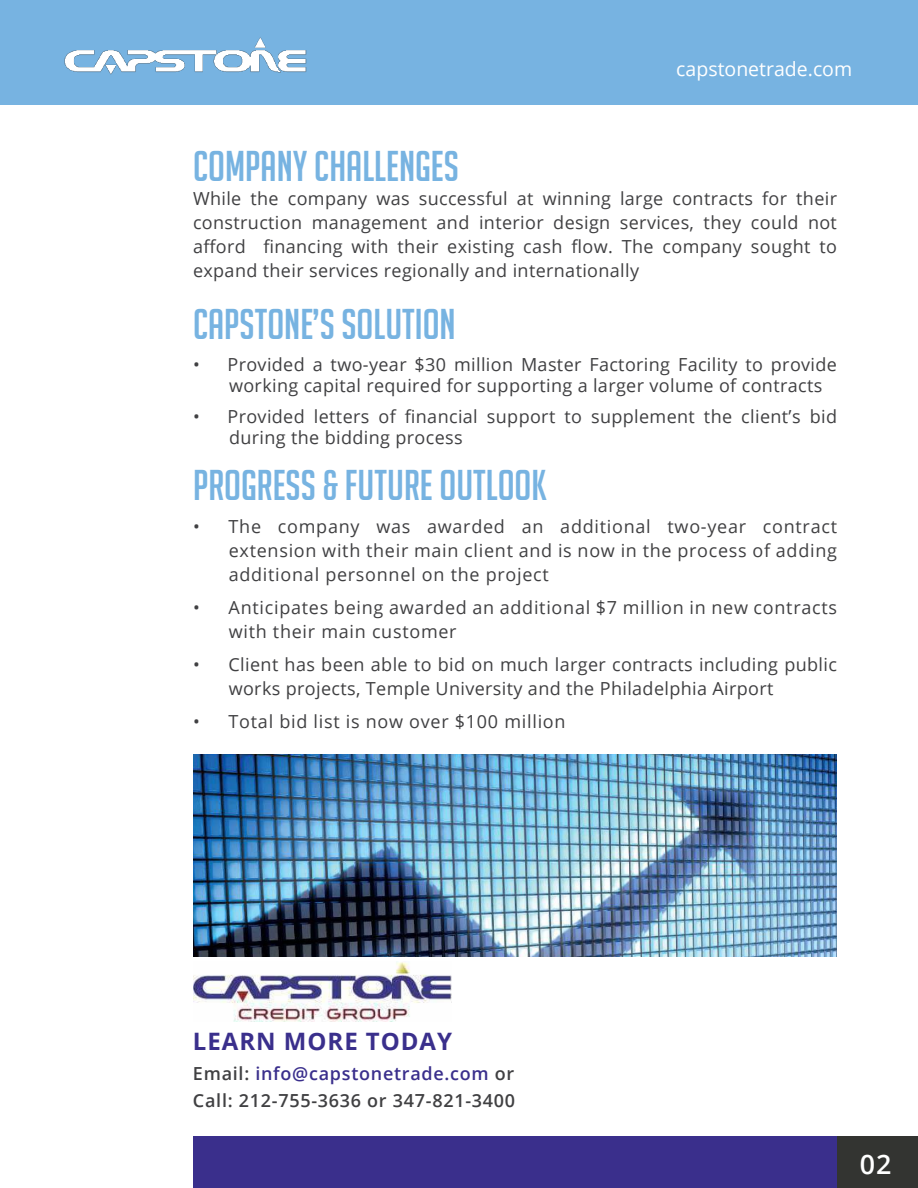
<style>
.page{position:relative;width:918px;height:1188px;background:#fff}
.page>*{position:absolute;margin:0;border:0;box-sizing:border-box;transform-origin:0 0}
.t1{font:42px "Big Noodle Titling";color:#77b3e1}
.t2{font:600 26.85px "Open Sans";color:#fff}
.t3{font:700 24px "Open Sans";letter-spacing:.04em;color:#3a2f8c}
.t4{font:19.5px "Open Sans";color:#fff}
.t5{font:18px/24px "Open Sans";letter-spacing:.02em;color:#404042}
.t6{font:18px/24px "Open Sans";letter-spacing:.04em;color:#404042}
.t7{font:600 18px/27px "Open Sans";letter-spacing:.04em;color:#404042}
.s1{color:#3a2f8c}
</style>
<div class="page">
<img style="left:193px;top:755px;width:644px;height:202px">
<div style="left:0;top:0;width:917px;height:104px;background:#77b3e1"></div>
<img style="left:64px;top:37px;width:243px;height:38px">
<div style="left:193px;top:1137px;width:644px;height:51px;background:#3a2f8c"></div>
<div style="left:837px;top:1137px;width:81px;height:51px;background:#333431"></div>
<img style="left:193px;top:962px;width:259px;height:60px">
<p class="t4" style="left:676px;top:61px;width:177px">capstonetrade.com</p>
<h1 class="t1" style="left:193px;top:142px;width:267px">COMPANY CHALLENGES</h1>
<p class="t5" style="left:193px;top:188px;width:646px;text-align:justify">While the company was successful at winning large contracts for their construction management and interior design services, they could not afford financing with their existing cash flow. The company sought to expand their services regionally and internationally</p>
<h1 class="t1" style="left:193px;top:300px;width:264px">CAPSTONE’S SOLUTION</h1>
<p class="t5" style="left:229px;top:353px;width:609px;line-height:21px;text-indent:-36px">• Provided a two-year $30 million Master Factoring Facility to provide working capital required for supporting a larger volume of contracts</p>
<p class="t5" style="left:229px;top:406px;width:610px;line-height:21px;text-indent:-36px">• Provided letters of financial support to supplement the client’s bid during the bidding process</p>
<h1 class="t1" style="left:193px;top:461px;width:356px">PROGRESS &amp; FUTURE OUTLOOK</h1>
<p class="t5" style="left:193px;top:517px;width:8px">ï</p>
<p class="t5" style="left:229px;top:517px;width:610px;text-align:justify">The company was awarded an additional two-year contract extension with their main client and is now in the process of adding additional personnel on the project</p>
<p class="t5" style="left:193px;top:598px;width:8px">ï</p>
<p class="t6" style="left:229px;top:598px;width:610px">Anticipates being awarded an additional $7 million in new contracts with their main customer</p>
<p class="t5" style="left:193px;top:655px;width:8px">ï</p>
<p class="t5" style="left:229px;top:655px;width:610px">Client has been able to bid on much larger contracts including public works projects, Temple University and the Philadelphia Airport</p>
<p class="t5" style="left:193px;top:712px;width:8px">ï</p>
<p class="t6" style="left:229px;top:712px;width:338px">Total bid list is now over $100 million</p>
<h3 class="t3" style="left:193px;top:1027px;width:261px">LEARN MORE TODAY</h3>
<p class="t7" style="left:193px;top:1060px;width:324px">Email: <span class="s1">info@capstonetrade.com</span> or<br>Call: 212-755-3636 or 347-821-3400</p>
<h2 class="t2" style="left:860px;top:1146px;width:33px">02</h2>
</div>
